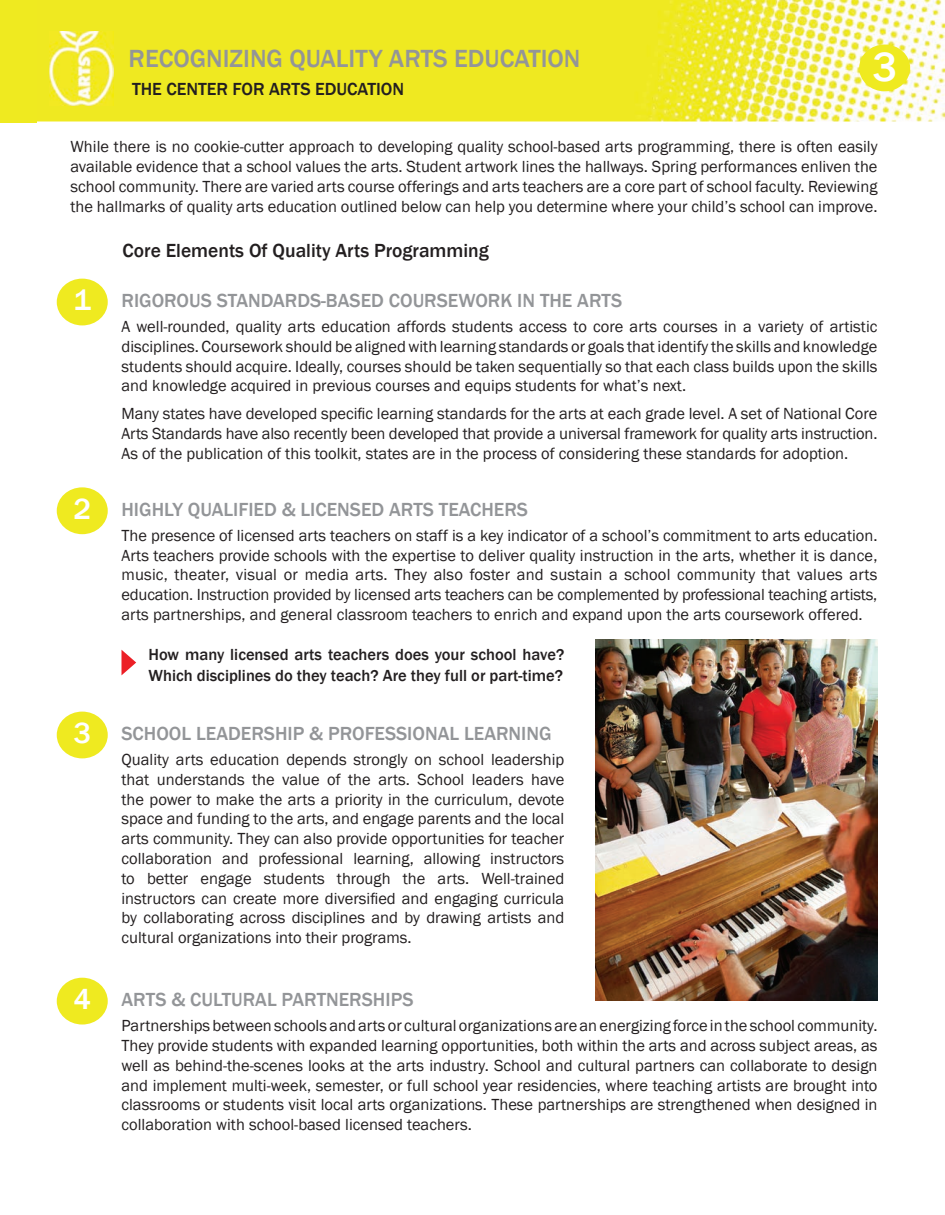
<style>
.page{position:relative;width:945px;height:1215px;background:#fff}
.page>*{position:absolute;margin:0;border:0;box-sizing:border-box;transform-origin:0 0}
.t1{font:500 42px "Franklin Gothic";color:#fff}
.t2{font:500 30px "Franklin Gothic";color:#fff}
.t3{font:500 25.5px "Franklin Gothic";color:#939598}
.t4{font:500 19.5px "Franklin Gothic";color:#939598}
.t5{font:500 19.5px "Franklin Gothic";color:#231f20}
.t6{font:500 18px "Franklin Gothic";color:#231f20}
.t7{font:16.5px/19.8px "Franklin Gothic";color:#231f20;text-align:justify}
.t8{font:500 16.5px/21px "Franklin Gothic";color:#231f20}
.s1{font-size:30px;color:#fff}
</style>
<div class="page">
<img style="left:36px;top:0;width:909px;height:122px">
<img style="left:49px;top:31px;width:64px;height:74px">
<div style="left:859px;top:45px;width:51px;height:46px;background:#efea20;border-radius:50%"></div>
<div style="left:57px;top:487px;width:51px;height:47px;background:#efea20;border-radius:50%"></div>
<svg style="left:122px;top:650px;width:14px;height:25px"></svg>
<div style="left:57px;top:712px;width:51px;height:46px;background:#efea20;border-radius:50%"></div>
<div style="left:57px;top:978px;width:51px;height:47px;background:#efea20;border-radius:50%"></div>
<img style="left:596px;top:639px;width:282px;height:361px">
<div style="left:57px;top:279px;width:51px;height:46px;background:#efea20;border-radius:50%"></div>
<div style="left:0;top:0;width:36px;height:122px;background:#efea20"></div>
<h3 class="t3" style="left:129px;top:43px;width:453px">RECOGNIZING QUALITY ARTS EDUCATION</h3>
<p class="t6" style="left:132px;top:78px;width:274px">THE CENTER FOR ARTS EDUCATION</p>
<h1 class="t1" style="left:872px;top:41px;width:26px">3</h1>
<p class="t7" style="left:70px;top:137px;width:809px">While there is no cookie-cutter approach to developing quality school-based arts programming, there is often easily available evidence that a school values the arts. Student artwork lines the hallways. Spring performances enliven the school community. There are varied arts course offerings and arts teachers are a core part of school faculty. Reviewing the hallmarks of quality arts education outlined below can help you determine where your child’s school can improve.</p>
<p class="t5" style="left:123px;top:239px;width:368px">Core Elements Of Quality Arts Programming</p>
<p class="t4" style="left:121px;top:288px;width:502px">RIGOROUS STANDARDS-BASED COURSEWORK IN THE ARTS</p>
<p class="t7" style="left:122px;top:317px;width:757px">A well-rounded, quality arts education affords students access to core arts courses in a variety of artistic disciplines. Coursework should be aligned with learning standards or goals that identify the skills and knowledge students should acquire. Ideally, courses should be taken sequentially so that each class builds upon the skills and knowledge acquired in previous courses and equips students for what’s next.</p>
<h2 class="t2" style="left:74px;top:281px;width:19px">1</h2>
<p class="t7" style="left:122px;top:404px;width:757px">Many states have developed specific learning standards for the arts at each grade level. A set of National Core Arts Standards have also recently been developed that provide a universal framework for quality arts instruction.<br>As of the publication of this toolkit, states are in the process of considering these standards for adoption.</p>
<p class="t4" style="left:74px;top:497px;width:456px"><span class="s1">2</span> HIGHLY QUALIFIED &amp; LICENSED ARTS TEACHERS</p>
<p class="t7" style="left:122px;top:526px;width:758px">The presence of licensed arts teachers on staff is a key indicator of a school’s commitment to arts education.<br>Arts teachers provide schools with the expertise to deliver quality instruction in the arts, whether it is dance, music, theater, visual or media arts. They also foster and sustain a school community that values arts education. Instruction provided by licensed arts teachers can be complemented by professional teaching artists, arts partnerships, and general classroom teachers to enrich and expand upon the arts coursework offered.</p>
<p class="t8" style="left:148px;top:644px;width:417px">How many licensed arts teachers does your school have?<br>Which disciplines do they teach? Are they full or part-time?</p>
<p class="t4" style="left:74px;top:721px;width:480px"><span class="s1">3</span> SCHOOL LEADERSHIP &amp; PROFESSIONAL LEARNING</p>
<p class="t7" style="left:122px;top:750px;width:444px">Quality arts education depends strongly on school leadership that understands the value of the arts. School leaders have the power to make the arts a priority in the curriculum, devote space and funding to the arts, and engage parents and the local arts community. They can also provide opportunities for teacher collaboration and professional learning, allowing instructors to better engage students through the arts. Well-trained instructors can create more diversified and engaging curricula by collaborating across disciplines and by drawing artists and cultural organizations into their programs.</p>
<p class="t4" style="left:74px;top:987px;width:341px"><span class="s1">4</span> ARTS &amp; CULTURAL PARTNERSHIPS</p>
<p class="t7" style="left:122px;top:1016px;width:758px">Partnerships between schools and arts or cultural organizations are an energizing force in the school community.<br>They provide students with expanded learning opportunities, both within the arts and across subject areas, as well as behind-the-scenes looks at the arts industry. School and cultural partners can collaborate to design and implement multi-week, semester, or full school year residencies, where teaching artists are brought into classrooms or students visit local arts organizations. These partnerships are strengthened when designed in collaboration with school-based licensed teachers.</p>
</div>
